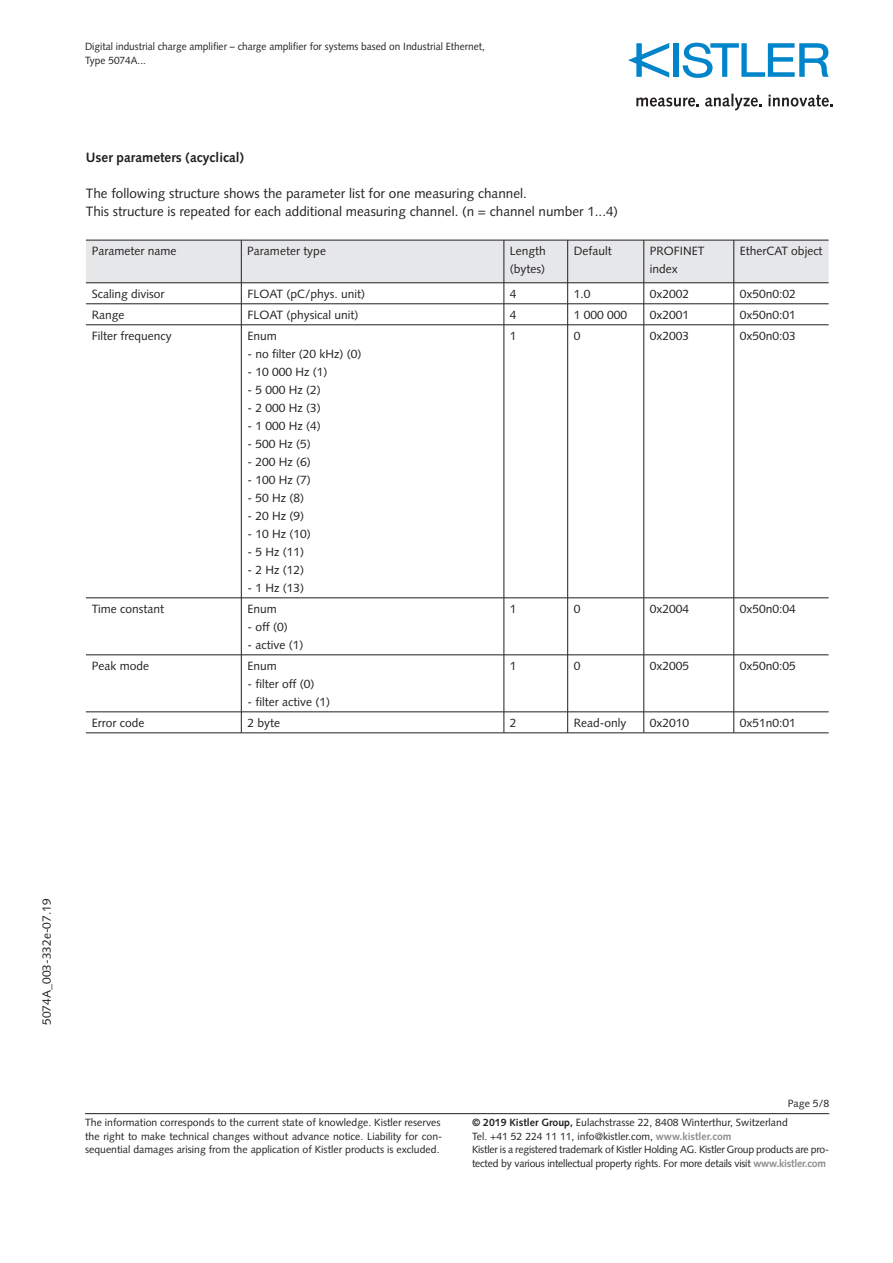
<style>
.page{position:relative;width:893px;height:1263px;background:#fff}
.page>*{position:absolute;margin:0;border:0;box-sizing:border-box;transform-origin:0 0}
.t1{font:13.5px/18px "Syntax LT Std";color:#231f20}
.t2{font:700 13.5px "Syntax LT Std";color:#231f20}
.t3{font:12px/18px "Syntax LT Std";color:#231f20}
.t4{font:10.5px/13.5px "Syntax LT Std";letter-spacing:-.02em;color:#231f20}
.t5{font:10.5px/13.5px "Syntax LT Std";color:#231f20}
.t6{font:10.5px/13.5px "Syntax LT Std";color:#231f20;scale:.96 1}
.s1{font-weight:700}
.s2{font-weight:700;color:#8a8c8f}
</style>
<div class="page">
<hr style="left:85px;top:1113px;width:744px;height:1px;background:#231f20">
<div style="left:673px;top:43px;width:6px;height:34px;background:#0084ca"></div>
<svg style="left:683px;top:43px;width:146px;height:35px"></svg>
<svg style="left:628px;top:43px;width:41px;height:35px"></svg>
<svg style="left:636px;top:98px;width:63px;height:9px"></svg>
<svg style="left:705px;top:94px;width:57px;height:16px"></svg>
<svg style="left:768px;top:95px;width:65px;height:12px"></svg>
<svg style="left:86px;top:240px;width:743px;height:85px"></svg>
<hr style="left:86px;top:325px;width:155px;height:1px;background:#231f20">
<hr style="left:241px;top:325px;width:263px;height:1px;background:#231f20">
<hr style="left:241px;top:325px;width:1px;height:273px;background:#231f20">
<hr style="left:504px;top:325px;width:64px;height:1px;background:#231f20">
<hr style="left:504px;top:325px;width:1px;height:273px;background:#231f20">
<hr style="left:568px;top:325px;width:76px;height:1px;background:#231f20">
<hr style="left:567px;top:325px;width:1px;height:273px;background:#231f20">
<hr style="left:644px;top:325px;width:90px;height:1px;background:#231f20">
<hr style="left:643px;top:325px;width:1px;height:273px;background:#231f20">
<hr style="left:734px;top:325px;width:95px;height:1px;background:#231f20">
<hr style="left:733px;top:325px;width:1px;height:273px;background:#231f20">
<hr style="left:86px;top:598px;width:155px;height:1px;background:#231f20">
<hr style="left:241px;top:598px;width:263px;height:1px;background:#231f20">
<hr style="left:241px;top:598px;width:1px;height:57px;background:#231f20">
<hr style="left:504px;top:598px;width:64px;height:1px;background:#231f20">
<hr style="left:504px;top:598px;width:1px;height:57px;background:#231f20">
<hr style="left:568px;top:598px;width:76px;height:1px;background:#231f20">
<hr style="left:567px;top:598px;width:1px;height:57px;background:#231f20">
<hr style="left:644px;top:598px;width:90px;height:1px;background:#231f20">
<hr style="left:643px;top:598px;width:1px;height:57px;background:#231f20">
<hr style="left:734px;top:598px;width:95px;height:1px;background:#231f20">
<hr style="left:733px;top:598px;width:1px;height:57px;background:#231f20">
<hr style="left:86px;top:655px;width:155px;height:1px;background:#231f20">
<hr style="left:241px;top:655px;width:263px;height:1px;background:#231f20">
<hr style="left:241px;top:655px;width:1px;height:57px;background:#231f20">
<hr style="left:504px;top:655px;width:64px;height:1px;background:#231f20">
<hr style="left:504px;top:655px;width:1px;height:57px;background:#231f20">
<hr style="left:568px;top:655px;width:76px;height:1px;background:#231f20">
<hr style="left:567px;top:655px;width:1px;height:57px;background:#231f20">
<hr style="left:644px;top:655px;width:90px;height:1px;background:#231f20">
<hr style="left:643px;top:655px;width:1px;height:57px;background:#231f20">
<hr style="left:734px;top:655px;width:95px;height:1px;background:#231f20">
<hr style="left:733px;top:655px;width:1px;height:57px;background:#231f20">
<hr style="left:86px;top:712px;width:155px;height:1px;background:#231f20">
<hr style="left:241px;top:712px;width:263px;height:1px;background:#231f20">
<svg style="left:241px;top:712px;width:1px;height:21px"></svg>
<hr style="left:504px;top:712px;width:64px;height:1px;background:#231f20">
<svg style="left:504px;top:712px;width:1px;height:21px"></svg>
<hr style="left:568px;top:712px;width:76px;height:1px;background:#231f20">
<svg style="left:567px;top:712px;width:1px;height:21px"></svg>
<hr style="left:644px;top:712px;width:90px;height:1px;background:#231f20">
<svg style="left:643px;top:712px;width:1px;height:21px"></svg>
<hr style="left:734px;top:712px;width:95px;height:1px;background:#231f20">
<svg style="left:733px;top:712px;width:1px;height:21px"></svg>
<hr style="left:86px;top:733px;width:155px;height:1px;background:#231f20">
<hr style="left:241px;top:733px;width:263px;height:1px;background:#231f20">
<hr style="left:504px;top:733px;width:64px;height:1px;background:#231f20">
<hr style="left:568px;top:733px;width:76px;height:1px;background:#231f20">
<hr style="left:644px;top:733px;width:90px;height:1px;background:#231f20">
<hr style="left:734px;top:733px;width:95px;height:1px;background:#231f20">
<p class="t6" style="left:85px;top:40px;width:418px">Digital industrial charge amplifier – charge amplifier for systems based on Industrial Ethernet,<br>Type 5074A...</p>
<p class="t2" style="left:86px;top:150px;width:160px">User parameters (acyclical)</p>
<p class="t1" style="left:86px;top:184px;width:534px">The following structure shows the parameter list for one measuring channel.<br>This structure is repeated for each additional measuring channel. (n = channel number 1...4)</p>
<p class="t3" style="left:92px;top:242px;width:86px">Parameter name</p>
<p class="t3" style="left:247px;top:242px;width:80px">Parameter type</p>
<p class="t3" style="left:510px;top:242px;width:38px">Length (bytes)</p>
<p class="t3" style="left:574px;top:242px;width:39px">Default</p>
<p class="t3" style="left:650px;top:242px;width:56px">PROFINET index</p>
<p class="t3" style="left:740px;top:242px;width:84px">EtherCAT object</p>
<p class="t3" style="left:92px;top:285px;width:74px">Scaling divisor</p>
<p class="t3" style="left:247px;top:285px;width:119px">FLOAT (pC/phys. unit)</p>
<p class="t3" style="left:510px;top:285px;width:8px">4</p>
<p class="t3" style="left:574px;top:285px;width:18px">1.0</p>
<p class="t3" style="left:650px;top:285px;width:41px">0x2002</p>
<p class="t3" style="left:740px;top:285px;width:58px">0x50n0:02</p>
<p class="t3" style="left:92px;top:306px;width:34px">Range</p>
<p class="t3" style="left:247px;top:306px;width:113px">FLOAT (physical unit)</p>
<p class="t3" style="left:510px;top:306px;width:8px">4</p>
<p class="t3" style="left:574px;top:306px;width:55px">1 000 000</p>
<p class="t3" style="left:650px;top:306px;width:41px">0x2001</p>
<p class="t3" style="left:740px;top:306px;width:58px">0x50n0:01</p>
<p class="t3" style="left:92px;top:327px;width:81px">Filter frequency</p>
<p class="t3" style="left:247px;top:327px;width:31px">Enum</p>
<p class="t3" style="left:247px;top:345px;width:115px">- no filter (20 kHz) (0)</p>
<p class="t3" style="left:247px;top:363px;width:82px">- 10 000 Hz (1)</p>
<p class="t3" style="left:247px;top:381px;width:75px">- 5 000 Hz (2)</p>
<p class="t3" style="left:247px;top:399px;width:75px">- 2 000 Hz (3)</p>
<p class="t3" style="left:247px;top:417px;width:75px">- 1 000 Hz (4)</p>
<p class="t3" style="left:247px;top:435px;width:65px">- 500 Hz (5)</p>
<p class="t3" style="left:247px;top:453px;width:65px">- 200 Hz (6)</p>
<p class="t3" style="left:247px;top:471px;width:65px">- 100 Hz (7)</p>
<p class="t3" style="left:247px;top:489px;width:58px">- 50 Hz (8)</p>
<p class="t3" style="left:247px;top:507px;width:58px">- 20 Hz (9)</p>
<p class="t3" style="left:247px;top:525px;width:65px">- 10 Hz (10)</p>
<p class="t3" style="left:247px;top:543px;width:58px">- 5 Hz (11)</p>
<p class="t3" style="left:247px;top:561px;width:58px">- 2 Hz (12)</p>
<p class="t3" style="left:247px;top:579px;width:58px">- 1 Hz (13)</p>
<p class="t3" style="left:510px;top:327px;width:8px">1</p>
<p class="t3" style="left:574px;top:327px;width:8px">0</p>
<p class="t3" style="left:650px;top:327px;width:41px">0x2003</p>
<p class="t3" style="left:740px;top:327px;width:58px">0x50n0:03</p>
<p class="t3" style="left:92px;top:600px;width:74px">Time constant</p>
<p class="t3" style="left:247px;top:600px;width:31px">Enum</p>
<p class="t3" style="left:247px;top:618px;width:42px">- off (0)</p>
<p class="t3" style="left:247px;top:636px;width:57px">- active (1)</p>
<p class="t3" style="left:92px;top:657px;width:59px">Peak mode</p>
<p class="t3" style="left:247px;top:657px;width:31px">Enum</p>
<p class="t3" style="left:247px;top:675px;width:69px">- filter off (0)</p>
<p class="t3" style="left:247px;top:693px;width:84px">- filter active (1)</p>
<p class="t3" style="left:510px;top:600px;width:8px">1</p>
<p class="t3" style="left:574px;top:600px;width:8px">0</p>
<p class="t3" style="left:650px;top:600px;width:41px">0x2004</p>
<p class="t3" style="left:740px;top:600px;width:58px">0x50n0:04</p>
<p class="t3" style="left:510px;top:657px;width:8px">1</p>
<p class="t3" style="left:574px;top:657px;width:8px">0</p>
<p class="t3" style="left:650px;top:657px;width:41px">0x2005</p>
<p class="t3" style="left:740px;top:657px;width:58px">0x50n0:05</p>
<p class="t3" style="left:92px;top:714px;width:54px">Error code</p>
<p class="t3" style="left:247px;top:714px;width:34px">2 byte</p>
<p class="t3" style="left:510px;top:714px;width:8px">2</p>
<p class="t3" style="left:574px;top:714px;width:54px">Read-only</p>
<p class="t3" style="left:650px;top:714px;width:41px">0x2010</p>
<p class="t3" style="left:740px;top:714px;width:58px">0x51n0:01</p>
<p class="t3" style="left:38px;top:1025px;width:128px;rotate:-90deg">5074A_003-332e-07.19</p>
<p class="t5" style="left:85px;top:1116px;width:359px">The information corresponds to the current state of knowledge. Kistler reserves the right to make technical changes without advance notice. Liability for con&shy;sequential damages arising from the application of Kistler products is excluded.</p>
<p class="t5" style="left:788px;top:1097px;width:43px">Page 5/8</p>
<p class="t4" style="left:472px;top:1116px;width:359px"><span class="s1">© 2019 Kistler Group,</span> Eulachstrasse 22, 8408 Winterthur, Switzerland<br>Tel. +41 52 224 11 11, info@kistler.com, <span class="s2">www.kistler.com<br></span>Kistler is a registered trademark of Kistler Holding AG. Kistler Group products are pro&shy;tected by various intellectual property rights. For more details visit <span class="s2">www.kistler.com</span></p>
</div>
